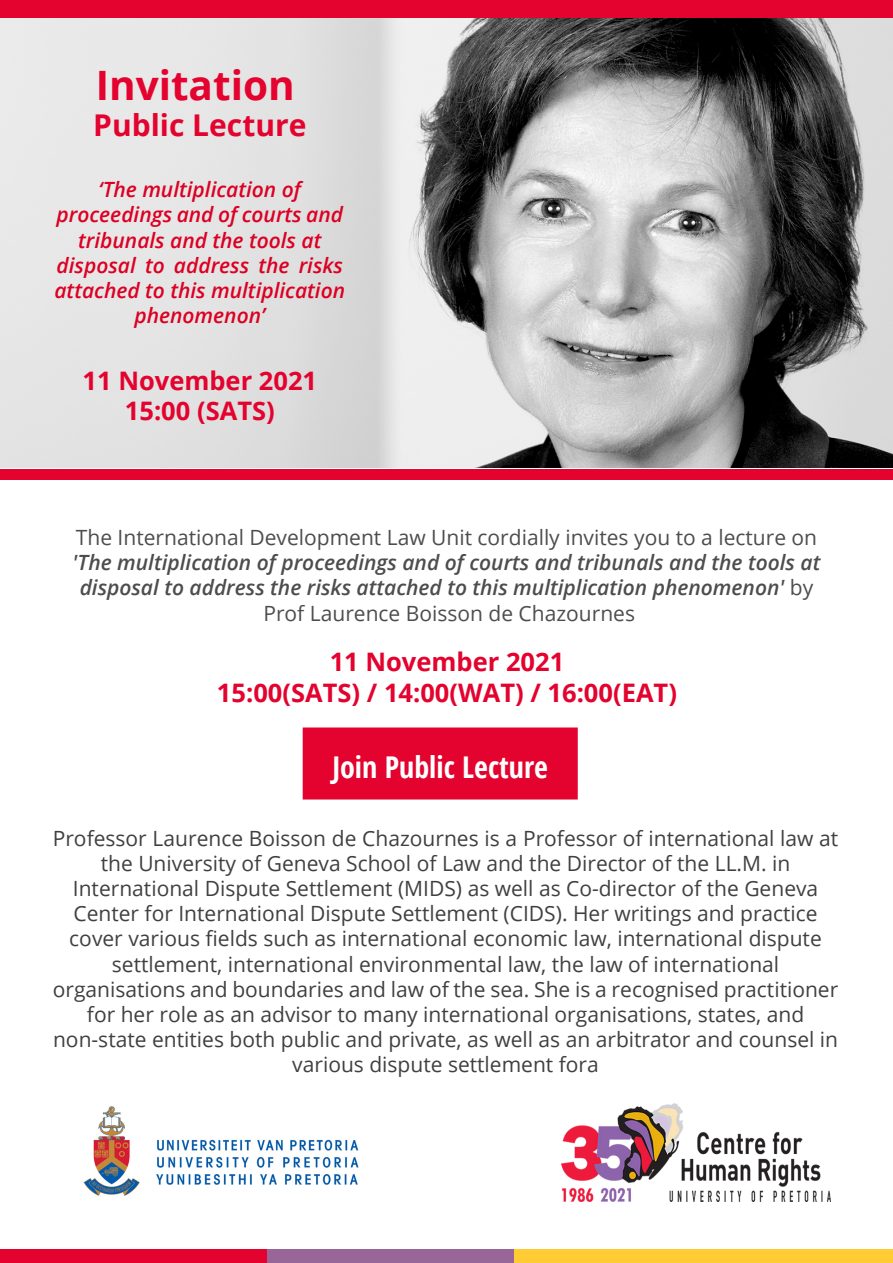
<style>
.page{position:relative;width:893px;height:1263px;background:#fff}
.page>*{position:absolute;margin:0;border:0;box-sizing:border-box;transform-origin:0 0}
.t1{font:700 40.5px "Open Sans";color:#e4022e}
.t2{font:700 condensed 30px "Open Sans";color:#fff}
.t3{font:700 30px "Open Sans";color:#e4022e}
.t4{font:700 25.5px/30.6px "Open Sans";color:#e4022e;text-align:center}
.t5{font:21px/25.2px "Open Sans";color:#404040;text-align:center}
.t6{font:italic 600 21px "Open Sans";color:#4d4d4d}
.t7{font:italic 600 21px/25.2px "Open Sans";color:#dc0023;text-align:center}
.t8{font:21px "Open Sans";color:#4d4d4d}
.s1{font-weight:400;font-style:normal}
</style>
<div class="page">
<div style="left:0;top:0;width:893px;height:21px;background:#e4022e"></div>
<img style="left:0;top:18px;width:893px;height:450px">
<div style="left:0;top:1249px;width:377px;height:14px;background:#e4022e"></div>
<div style="left:267px;top:1249px;width:384px;height:14px;background:#969"></div>
<div style="left:515px;top:1249px;width:378px;height:14px;background:#fc3"></div>
<div style="left:0;top:469px;width:893px;height:11px;background:#e4022e"></div>
<img style="left:83px;top:1106px;width:276px;height:90px">
<img style="left:562px;top:1103px;width:268px;height:98px">
<div style="left:303px;top:728px;width:274px;height:71px;background:#e4022e"></div>
<div style="left:303px;top:727px;width:275px;height:72px;border:2px solid #e4022e"></div>
<p class="t1" style="left:96px;top:57px;width:201px">Invitation</p>
<p class="t3" style="left:93px;top:104px;width:215px">Public Lecture</p>
<p class="t7" style="left:54px;top:177px;width:292px">‘The multiplication of proceedings and of courts and tribunals and the tools at disposal to address the risks attached to this multiplication phenomenon’</p>
<p class="t4" style="left:83px;top:365px;width:236px">11 November 2021<br>15:00 (SATS)</p>
<p class="t8" style="left:76px;top:523px;width:743px">The International Development Law Unit cordially invites you to a lecture on</p>
<p class="t6" style="left:73px;top:548px;width:749px">'The multiplication of proceedings and of courts and tribunals and the tools at</p>
<p class="t6" style="left:80px;top:573px;width:735px">disposal to address the risks attached to this multiplication phenomenon' <span class="s1">by</span></p>
<p class="t8" style="left:263px;top:599px;width:373px">Prof Laurence Boisson de Chazournes</p>
<p class="t4" style="left:330px;top:646px;width:236px">11 November 2021</p>
<p class="t4" style="left:217px;top:676px;width:462px">15:00(SATS) / 14:00(WAT) / 16:00(EAT)</p>
<p class="t2" style="left:332px;top:746px;width:217px">Join Public Lecture</p>
<p class="t5" style="left:53px;top:825px;width:787px">Professor Laurence Boisson de Chazournes is a Professor of international law at the University of Geneva School of Law and the Director of the LL.M. in</p>
<p class="t5" style="left:73px;top:875px;width:747px">International Dispute Settlement (MIDS) as well as Co-director of the Geneva</p>
<p class="t5" style="left:73px;top:900px;width:746px">Center for International Dispute Settlement (CIDS). Her writings and practice</p>
<p class="t5" style="left:69px;top:925px;width:754px">cover various fields such as international economic law, international dispute</p>
<p class="t5" style="left:112px;top:951px;width:669px">settlement, international environmental law, the law of international</p>
<p class="t5" style="left:53px;top:976px;width:787px">organisations and boundaries and law of the sea. She is a recognised practitioner for her role as an advisor to many international organisations, states, and</p>
<p class="t5" style="left:53px;top:1026px;width:786px">non-state entities both public and private, as well as an arbitrator and counsel in</p>
<p class="t5" style="left:292px;top:1051px;width:308px">various dispute settlement fora</p>
</div>
